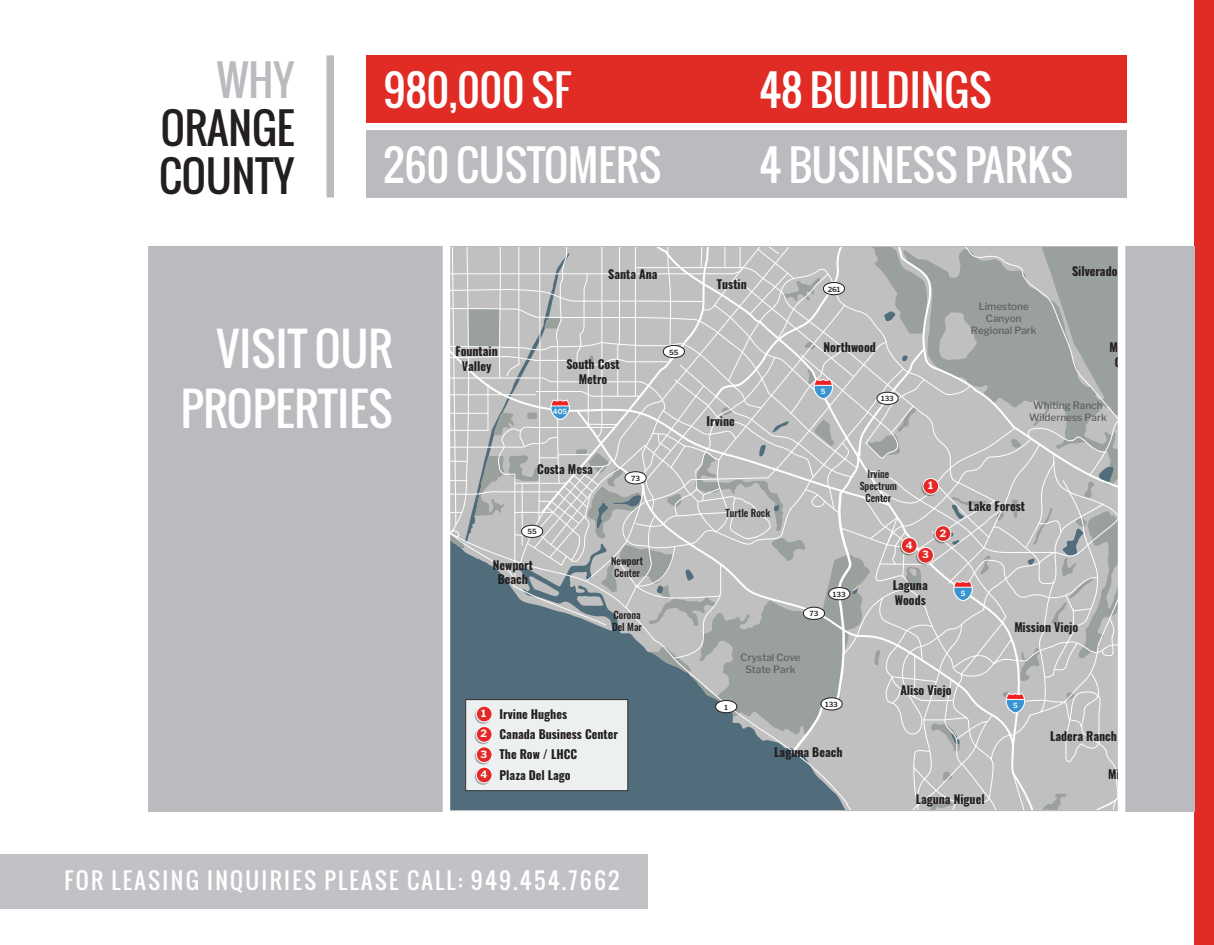
<style>
.page{position:relative;width:1214px;height:945px;background:#fff}
.page>*{position:absolute;margin:0;border:0;box-sizing:border-box;transform-origin:0 0}
.t1{font:45px/60px "Oswald";color:#fff;text-align:right}
.t2{font:42px "Oswald";color:#fff}
.t3{font:42px/48px "Oswald";color:#231f20}
.t4{font:42px "Oswald";color:#babbbe}
.t5{font:22.5px "Oswald";letter-spacing:.1em;color:#fff}
.t6{font:700 12px/14.4px "Oswald";color:#231f20;text-align:center}
.t7{font:500 10.05px/12px "Libre Franklin";color:#5d5d5d;text-align:center}
.t8{font:500 10.05px/12px "Oswald";color:#231f20;text-align:center}
.t9{font:700 10.05px/20.4px "Libre Franklin";color:#fff;text-align:justify}
.t10{font:600 7.05px "Libre Franklin";color:#231f20}
.t11{font:600 7.05px "Libre Franklin";color:#fff}
</style>
<div class="page">
<div style="left:1195px;top:0;width:19px;height:945px;background:#e12c26"></div>
<div style="left:367px;top:130px;width:760px;height:68px;background:#babbbe"></div>
<div style="left:367px;top:55px;width:760px;height:68px;background:#e12c26"></div>
<div style="left:326px;top:55px;width:8px;height:142px;background:#babbbe"></div>
<div style="left:149px;top:246px;width:1046px;height:565px;background:#babbbe"></div>
<svg style="left:452px;top:247px;width:664px;height:562px"></svg>
<div style="left:663px;top:345px;width:21px;height:13px;background:#fff;border-radius:50%"></div>
<div style="left:663px;top:345px;width:22px;height:13px;border:1px solid #231f20;border-radius:50%"></div>
<div style="left:521px;top:525px;width:22px;height:12px;background:#fff;border-radius:50%"></div>
<div style="left:521px;top:525px;width:22px;height:13px;border:1px solid #231f20;border-radius:50%"></div>
<div style="left:823px;top:283px;width:21px;height:12px;background:#fff;border-radius:50%"></div>
<div style="left:823px;top:282px;width:22px;height:13px;border:1px solid #231f20;border-radius:50%"></div>
<div style="left:877px;top:392px;width:21px;height:12px;background:#fff;border-radius:50%"></div>
<div style="left:876px;top:392px;width:22px;height:13px;border:1px solid #231f20;border-radius:50%"></div>
<div style="left:829px;top:588px;width:21px;height:12px;background:#fff;border-radius:50%"></div>
<div style="left:828px;top:587px;width:22px;height:13px;border:1px solid #231f20;border-radius:50%"></div>
<div style="left:821px;top:698px;width:21px;height:12px;background:#fff;border-radius:50%"></div>
<div style="left:820px;top:697px;width:22px;height:13px;border:1px solid #231f20;border-radius:50%"></div>
<div style="left:803px;top:607px;width:21px;height:12px;background:#fff;border-radius:50%"></div>
<div style="left:803px;top:607px;width:22px;height:13px;border:1px solid #231f20;border-radius:50%"></div>
<div style="left:625px;top:472px;width:21px;height:12px;background:#fff;border-radius:50%"></div>
<div style="left:625px;top:471px;width:21px;height:13px;border:1px solid #231f20;border-radius:50%"></div>
<div style="left:715px;top:701px;width:22px;height:12px;background:#fff;border-radius:50%"></div>
<div style="left:715px;top:700px;width:22px;height:13px;border:1px solid #231f20;border-radius:50%"></div>
<div style="left:466px;top:700px;width:162px;height:91px;background:#edf0f1"></div>
<div style="left:465px;top:699px;width:163px;height:92px;border:1px solid #231f20"></div>
<svg style="left:475px;top:707px;width:16px;height:17px"></svg>
<div style="left:476px;top:706px;width:16px;height:16px;background:#e32a28;border-radius:50%"></div>
<div style="left:476px;top:706px;width:16px;height:16px;border:1px solid #fff;border-radius:50%"></div>
<svg style="left:475px;top:728px;width:16px;height:16px"></svg>
<div style="left:476px;top:726px;width:16px;height:16px;background:#e32a28;border-radius:50%"></div>
<div style="left:476px;top:726px;width:16px;height:17px;border:1px solid #fff;border-radius:50%"></div>
<svg style="left:475px;top:748px;width:16px;height:17px"></svg>
<div style="left:476px;top:747px;width:16px;height:16px;background:#e32a28;border-radius:50%"></div>
<div style="left:476px;top:747px;width:16px;height:16px;border:1px solid #fff;border-radius:50%"></div>
<svg style="left:475px;top:768px;width:16px;height:17px"></svg>
<div style="left:476px;top:767px;width:16px;height:16px;background:#e32a28;border-radius:50%"></div>
<div style="left:476px;top:767px;width:16px;height:16px;border:1px solid #fff;border-radius:50%"></div>
<svg style="left:921px;top:479px;width:17px;height:17px"></svg>
<div style="left:923px;top:478px;width:16px;height:16px;background:#e32a28;border-radius:50%"></div>
<div style="left:922px;top:478px;width:17px;height:16px;border:1px solid #fff;border-radius:50%"></div>
<svg style="left:933px;top:527px;width:17px;height:16px"></svg>
<div style="left:935px;top:526px;width:16px;height:15px;background:#e32a28;border-radius:50%"></div>
<div style="left:935px;top:525px;width:16px;height:17px;border:1px solid #fff;border-radius:50%"></div>
<svg style="left:916px;top:548px;width:16px;height:17px"></svg>
<div style="left:917px;top:547px;width:16px;height:16px;background:#e32a28;border-radius:50%"></div>
<div style="left:917px;top:547px;width:17px;height:16px;border:1px solid #fff;border-radius:50%"></div>
<svg style="left:900px;top:539px;width:16px;height:16px"></svg>
<div style="left:901px;top:538px;width:16px;height:15px;background:#e32a28;border-radius:50%"></div>
<div style="left:901px;top:537px;width:16px;height:17px;border:1px solid #fff;border-radius:50%"></div>
<div style="left:443px;top:238px;width:682px;height:581px;border:8px solid #fff"></div>
<div style="left:0;top:854px;width:648px;height:54px;background:#c1c2c5"></div>
<h2 class="t4" style="left:217px;top:48px;width:79px">WHY</h2>
<h2 class="t3" style="left:159px;top:103px;width:137px">ORANGE<br>COUNTY</h2>
<h2 class="t2" style="left:384px;top:59px;width:189px">980,000 SF</h2>
<h2 class="t2" style="left:759px;top:59px;width:234px">48 BUILDINGS</h2>
<h2 class="t2" style="left:384px;top:134px;width:279px">260 CUSTOMERS</h2>
<h2 class="t2" style="left:759px;top:134px;width:315px">4 BUSINESS PARKS</h2>
<p class="t6" style="left:608px;top:266px;width:51px">Santa Ana</p>
<p class="t6" style="left:717px;top:276px;width:32px">Tustin</p>
<p class="t10" style="left:827px;top:285px;width:14px">261</p>
<p class="t6" style="left:1072px;top:263px;width:47px">Silverado</p>
<h1 class="t1" style="left:181px;top:318px;width:213px">VISIT OUR<br>PROPERTIES</h1>
<p class="t6" style="left:455px;top:343px;width:44px">Fountain<br>Valley</p>
<p class="t6" style="left:566px;top:356px;width:55px">South Cost<br>Metro</p>
<p class="t11" style="left:553px;top:408px;width:16px">405</p>
<p class="t6" style="left:537px;top:461px;width:57px">Costa Mesa</p>
<p class="t10" style="left:527px;top:528px;width:11px">55</p>
<p class="t10" style="left:631px;top:474px;width:10px">73</p>
<p class="t6" style="left:493px;top:556px;width:42px">Newport<br>Beach</p>
<p class="t8" style="left:611px;top:554px;width:34px">Newport<br>Center</p>
<p class="t8" style="left:612px;top:608px;width:31px;text-align:left">Corona<br>Del Mar</p>
<p class="t10" style="left:669px;top:348px;width:11px">55</p>
<p class="t9" style="left:480px;top:703px;width:8px">1<br>2<br>3<br>4</p>
<p class="t6" style="left:499px;top:702px;width:120px;line-height:20.2px;text-align:left">Irvine Hughes<br>Canada Business Center<br>The Row / LHCC<br>Plaza Del Lago</p>
<h3 class="t5" style="left:64px;top:864px;width:556px">FOR LEASING INQUIRIES PLEASE CALL: 949.454.7662</h3>
<p class="t6" style="left:706px;top:413px;width:30px">Irvine</p>
<p class="t6" style="left:823px;top:339px;width:54px">Northwood</p>
<p class="t11" style="left:821px;top:387px;width:6px">5</p>
<p class="t10" style="left:881px;top:395px;width:14px">133</p>
<p class="t7" style="left:971px;top:300px;width:67px">Limestone<br>Canyon<br>Regional Park</p>
<p class="t7" style="left:1029px;top:400px;width:79px">Whiting Ranch<br>Wilderness Park</p>
<p class="t8" style="left:725px;top:506px;width:46px">Turtle Rock</p>
<p class="t10" style="left:809px;top:610px;width:10px">73</p>
<p class="t10" style="left:833px;top:590px;width:14px">133</p>
<p class="t10" style="left:724px;top:703px;width:5px">1</p>
<p class="t7" style="left:740px;top:651px;width:61px">Crystal Cove<br>State Park</p>
<p class="t10" style="left:825px;top:700px;width:14px">133</p>
<p class="t6" style="left:774px;top:744px;width:70px">Laguna Beach</p>
<p class="t8" style="left:860px;top:467px;width:39px">Irvine<br>Spectrum<br>Center</p>
<p class="t9" style="left:928px;top:476px;width:7px">1</p>
<p class="t9" style="left:906px;top:535px;width:8px">4</p>
<p class="t9" style="left:922px;top:545px;width:8px">3</p>
<p class="t9" style="left:940px;top:523px;width:8px">2</p>
<p class="t6" style="left:893px;top:577px;width:36px;text-align:left">Laguna<br>Woods</p>
<p class="t6" style="left:968px;top:498px;width:58px">Lake Forest</p>
<p class="t11" style="left:960px;top:589px;width:6px">5</p>
<p class="t6" style="left:1014px;top:619px;width:66px">Mission Viejo</p>
<p class="t6" style="left:900px;top:681px;width:53px">Aliso Viejo</p>
<p class="t11" style="left:1013px;top:701px;width:6px">5</p>
<p class="t6" style="left:1050px;top:727px;width:68px">Ladera Ranch</p>
<p class="t6" style="left:915px;top:791px;width:70px">Laguna Niguel</p>
</div>
